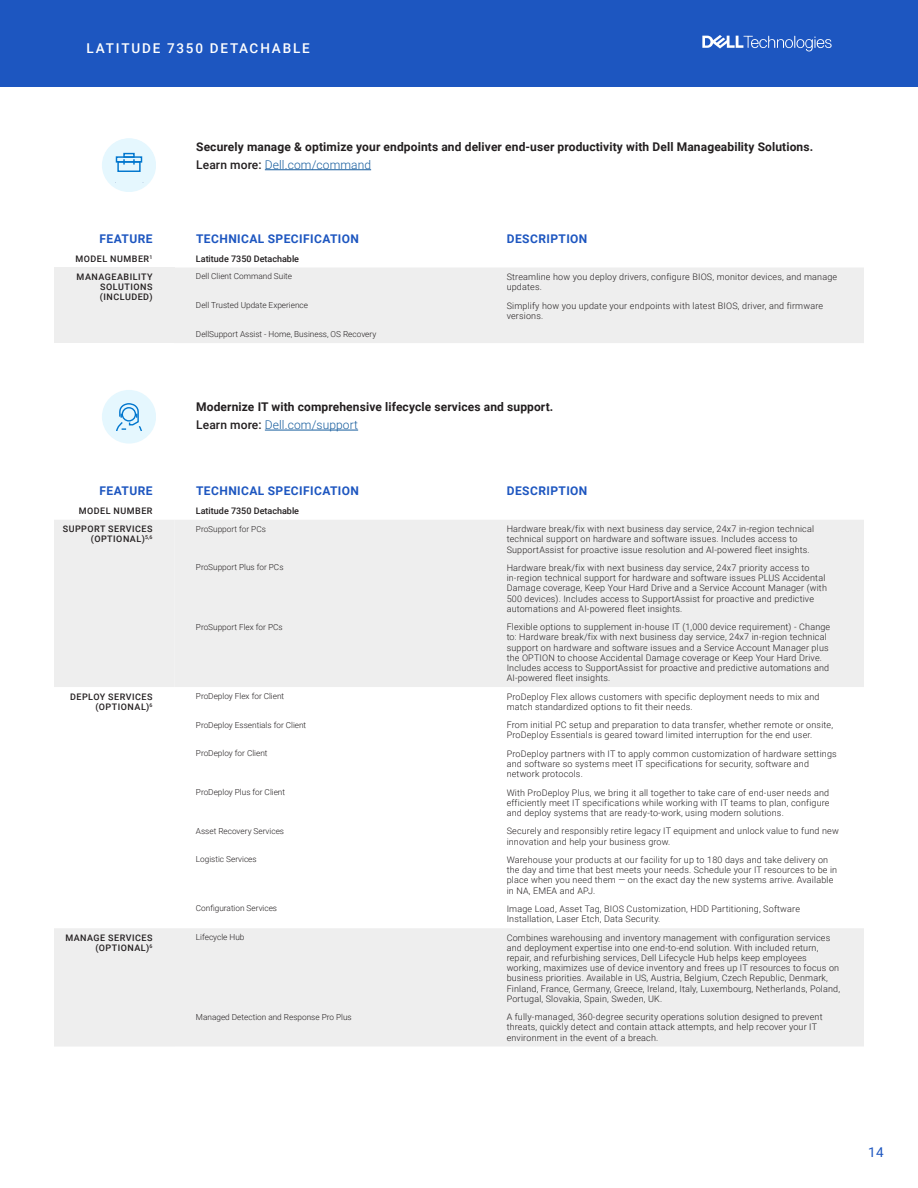
<style>
.page{position:relative;width:918px;height:1188px;background:#fff}
.page>*{position:absolute;margin:0;border:0;box-sizing:border-box;transform-origin:0 0}
.t1{font:500 13.5px "Roboto";letter-spacing:.135em;color:#fff}
.t2{font:13.5px "Roboto";color:#1d56c0}
.t3{font:700 12px "Roboto";letter-spacing:.01em;color:#231f20}
.t4{font:700 12px "Roboto";letter-spacing:.035em;color:#1d56c0}
.t5{font:300 12px "Roboto";letter-spacing:.01em;color:#175d9e}
.t6{font:300 9px/10.2px "Roboto";letter-spacing:.02em;color:#231f20}
.t7{font:500 9px/10.2px "Roboto";letter-spacing:.055em;color:#231f20;text-align:right}
.t8{font:500 9px "Roboto";color:#231f20}
.t9{font:300 8.25px "Roboto";color:#231f20}
.s1{font-weight:500;color:#231f20}
</style>
<div class="page">
<div style="left:0;top:0;width:918px;height:86px;background:#1d56c0"></div>
<hr style="left:265px;top:169px;width:106px;height:1px;background:#175d9e">
<div style="left:102px;top:138px;width:54px;height:54px;background:#e5f7fe;border-radius:50%"></div>
<div style="left:54px;top:268px;width:120px;height:75px;background:#eee"></div>
<div style="left:174px;top:268px;width:690px;height:75px;background:#eee"></div>
<div style="left:116px;top:156px;width:26px;height:7px;border:1px solid #0076ce"></div>
<div style="left:123px;top:153px;width:12px;height:5px;border:1px solid #0076ce"></div>
<div style="left:117px;top:161px;width:24px;height:11px;border:1px solid #0076ce"></div>
<svg style="left:133px;top:159px;width:2px;height:6px"></svg>
<svg style="left:123px;top:159px;width:2px;height:6px"></svg>
<hr style="left:265px;top:430px;width:93px;height:1px;background:#175d9e">
<div style="left:102px;top:390px;width:54px;height:53px;background:#e5f7fe;border-radius:50%"></div>
<div style="left:54px;top:520px;width:810px;height:526px;background:#eee"></div>
<svg style="left:54px;top:687px;width:810px;height:241px"></svg>
<svg style="left:116px;top:403px;width:26px;height:28px"></svg>
<svg style="left:702px;top:35px;width:130px;height:16px"></svg>
<p class="t1" style="left:86px;top:39px;width:225px">LATITUDE 7350 DETACHABLE</p>
<p class="t3" style="left:196px;top:138px;width:619px">Securely manage &amp; optimize your endpoints and deliver end-user productivity with Dell Manageability Solutions.</p>
<p class="t5" style="left:196px;top:156px;width:176px"><span class="s1">Learn more:</span> Dell.com/command</p>
<p class="t4" style="left:100px;top:230px;width:54px">FEATURE</p>
<p class="t4" style="left:196px;top:230px;width:164px">TECHNICAL SPECIFICATION</p>
<p class="t4" style="left:507px;top:230px;width:82px">DESCRIPTION</p>
<p class="t7" style="left:75px;top:253px;width:79px">MODEL NUMBER<sup>1</sup></p>
<p class="t8" style="left:196px;top:252px;width:105px">Latitude 7350 Detachable</p>
<p class="t7" style="left:100px;top:271px;width:54px;text-align:justify;text-indent:-23px">MANAGEABILITY SOLUTIONS (INCLUDED)</p>
<p class="t9" style="left:196px;top:271px;width:98px">Dell Client Command Suite</p>
<p class="t6" style="left:507px;top:271px;width:332px">Streamline how you deploy drivers, configure BIOS, monitor devices, and manage updates.</p>
<p class="t9" style="left:196px;top:299px;width:114px">Dell Trusted Update Experience</p>
<p class="t6" style="left:507px;top:300px;width:318px">Simplify how you update your endpoints with latest BIOS, driver, and firmware versions.</p>
<p class="t9" style="left:196px;top:328px;width:182px">DellSupport Assist - Home, Business, OS Recovery</p>
<p class="t3" style="left:196px;top:399px;width:359px">Modernize IT with comprehensive lifecycle services and support.</p>
<p class="t5" style="left:196px;top:417px;width:163px"><span class="s1">Learn more:</span> Dell.com/support</p>
<p class="t4" style="left:100px;top:483px;width:54px">FEATURE</p>
<p class="t4" style="left:196px;top:483px;width:164px">TECHNICAL SPECIFICATION</p>
<p class="t4" style="left:507px;top:483px;width:82px">DESCRIPTION</p>
<p class="t7" style="left:79px;top:505px;width:75px">MODEL NUMBER</p>
<p class="t8" style="left:196px;top:504px;width:105px">Latitude 7350 Detachable</p>
<p class="t7" style="left:63px;top:524px;width:91px">SUPPORT SERVICES (OPTIONAL)<sup>5,6</sup></p>
<p class="t9" style="left:196px;top:523px;width:71px">ProSupport for PCs</p>
<p class="t6" style="left:507px;top:524px;width:309px">Hardware break/fix with next business day service, 24x7 in-region technical technical support on hardware and software issues. Includes access to<br>SupportAssist for proactive issue resolution and AI-powered fleet insights.</p>
<p class="t9" style="left:196px;top:562px;width:89px">ProSupport Plus for PCs</p>
<p class="t6" style="left:507px;top:562px;width:322px">Hardware break/fix with next business day service, 24x7 priority access to in-region technical support for hardware and software issues PLUS Accidental Damage coverage, Keep Your Hard Drive and a Service Account Manager (with 500 devices). Includes access to SupportAssist for proactive and predictive automations and AI-powered fleet insights.</p>
<p class="t9" style="left:196px;top:621px;width:88px">ProSupport Flex for PCs</p>
<p class="t6" style="left:507px;top:622px;width:325px">Flexible options to supplement in-house IT (1,000 device requirement) - Change to: Hardware break/fix with next business day service, 24x7 in-region technical support on hardware and software issues and a Service Account Manager plus the OPTION to choose Accidental Damage coverage or Keep Your Hard Drive.<br>Includes access to SupportAssist for proactive and predictive automations and AI-powered fleet insights.</p>
<p class="t7" style="left:70px;top:691px;width:84px">DEPLOY SERVICES (OPTIONAL)<sup>6</sup></p>
<p class="t9" style="left:196px;top:690px;width:90px">ProDeploy Flex for Client</p>
<p class="t6" style="left:507px;top:691px;width:314px">ProDeploy Flex allows customers with specific deployment needs to mix and match standardized options to fit their needs.</p>
<p class="t9" style="left:196px;top:719px;width:112px">ProDeploy Essentials for Client</p>
<p class="t6" style="left:507px;top:720px;width:328px">From initial PC setup and preparation to data transfer, whether remote or onsite,<br>ProDeploy Essentials is geared toward limited interruption for the end user.</p>
<p class="t9" style="left:196px;top:747px;width:73px">ProDeploy for Client</p>
<p class="t6" style="left:507px;top:748px;width:332px">ProDeploy partners with IT to apply common customization of hardware settings and software so systems meet IT specifications for security, software and network protocols.</p>
<p class="t9" style="left:196px;top:786px;width:91px">ProDeploy Plus for Client</p>
<p class="t6" style="left:507px;top:787px;width:324px;text-align:justify">With ProDeploy Plus, we bring it all together to take care of end-user needs and efficiently meet IT specifications while working with IT teams to plan, configure and deploy systems that are ready-to-work, using modern solutions.</p>
<p class="t9" style="left:196px;top:825px;width:90px">Asset Recovery Services</p>
<p class="t6" style="left:507px;top:826px;width:334px">Securely and responsibly retire legacy IT equipment and unlock value to fund new innovation and help your business grow.</p>
<p class="t9" style="left:196px;top:854px;width:62px">Logistic Services</p>
<p class="t6" style="left:507px;top:854px;width:332px">Warehouse your products at our facility for up to 180 days and take delivery on the day and time that best meets your needs. Schedule your IT resources to be in place when you need them — on the exact day the new systems arrive. Available in NA, EMEA and APJ.</p>
<p class="t9" style="left:196px;top:903px;width:83px">Configuration Services</p>
<p class="t6" style="left:507px;top:903px;width:295px">Image Load, Asset Tag, BIOS Customization, HDD Partitioning, Software<br>Installation, Laser Etch, Data Security.</p>
<p class="t7" style="left:65px;top:932px;width:89px">MANAGE SERVICES (OPTIONAL)<sup>6</sup></p>
<p class="t9" style="left:196px;top:931px;width:50px">Lifecycle Hub</p>
<p class="t6" style="left:507px;top:932px;width:335px">Combines warehousing and inventory management with configuration services and deployment expertise into one end-to-end solution. With included return, repair, and refurbishing services, Dell Lifecycle Hub helps keep employees working, maximizes use of device inventory and frees up IT resources to focus on business priorities. Available in US, Austria, Belgium, Czech Republic, Denmark, Finland, France, Germany, Greece, Ireland, Italy, Luxembourg, Netherlands, Poland, Portugal, Slovakia, Spain, Sweden, UK.</p>
<p class="t9" style="left:196px;top:1011px;width:157px">Managed Detection and Response Pro Plus</p>
<p class="t6" style="left:507px;top:1011px;width:317px">A fully-managed, 360-degree security operations solution designed to prevent threats, quickly detect and contain attack attempts, and help recover your IT environment in the event of a breach.</p>
<p class="t2" style="left:868px;top:1143px;width:17px">14</p>
</div>
